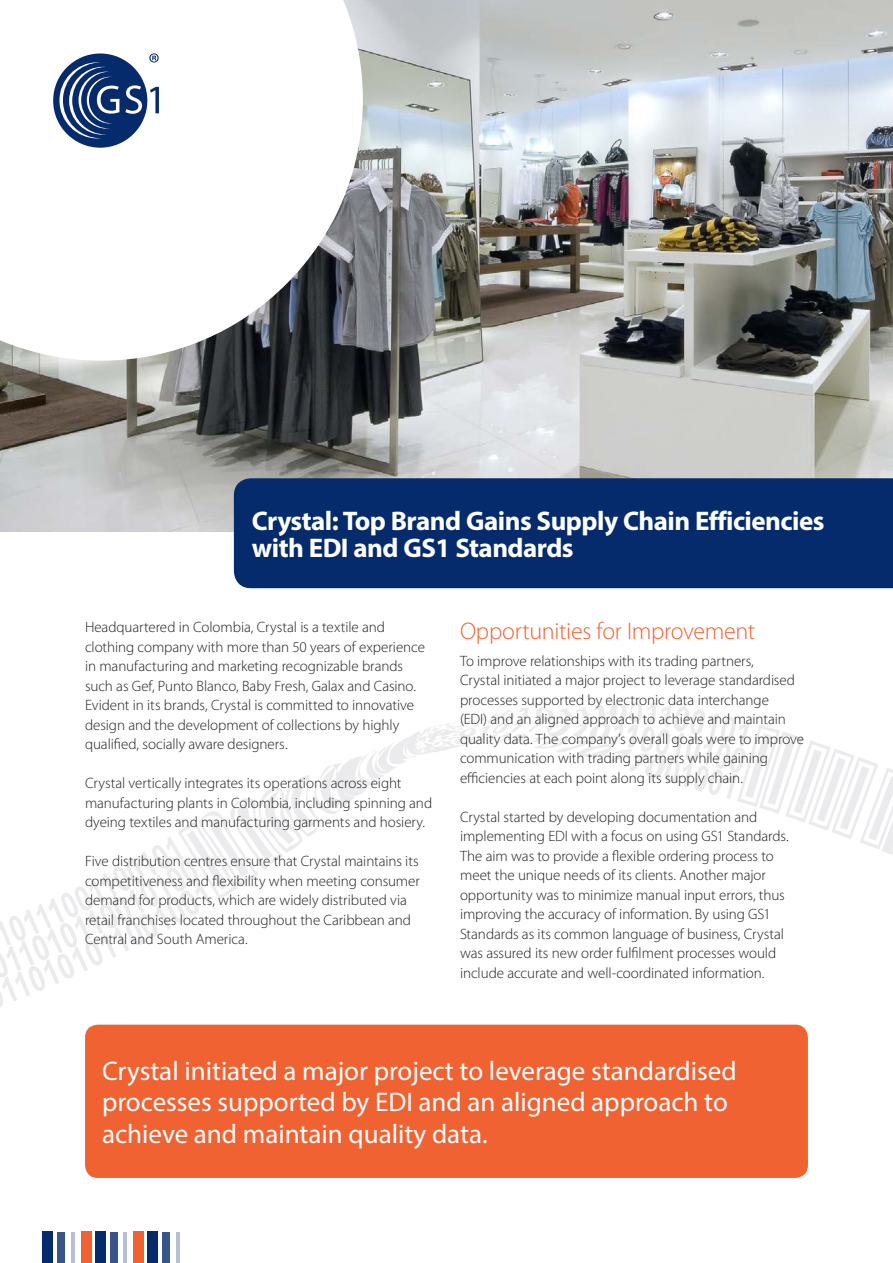
<style>
.page{position:relative;width:893px;height:1263px;background:#fff}
.page>*{position:absolute;margin:0;border:0;box-sizing:border-box;transform-origin:0 0}
.t1{font:27px/31.5px "Myriad Pro";color:#fff}
.texte{font:700 27px/27px "Myriad Pro";letter-spacing:-.02em;color:#fff}
._0_subhead{font:300 24px "Myriad Pro";letter-spacing:-.015em;color:#f16232}
._1_text{font:300 15px/19.5px "Myriad Pro";letter-spacing:-.005em;color:#231f20}
</style>
<div class="page">
<svg style="left:0;top:702px;width:893px;height:305px"></svg>
<img style="left:0;top:0;width:893px;height:531px">
<div style="left:42px;top:1232px;width:11px;height:31px;background:#052b6c"></div>
<div style="left:95px;top:1232px;width:10px;height:31px;background:#052b6c"></div>
<div style="left:147px;top:1232px;width:10px;height:31px;background:#052b6c"></div>
<div style="left:81px;top:1232px;width:11px;height:31px;background:#f16232"></div>
<div style="left:133px;top:1232px;width:11px;height:31px;background:#f16232"></div>
<div style="left:58px;top:1232px;width:7px;height:31px;background:#375589"></div>
<div style="left:110px;top:1232px;width:7px;height:31px;background:#375589"></div>
<div style="left:162px;top:1232px;width:7px;height:31px;background:#375589"></div>
<hr style="left:71px;top:1232px;width:3px;height:31px;background:#052b6c">
<hr style="left:124px;top:1232px;width:3px;height:31px;background:#052b6c">
<hr style="left:176px;top:1232px;width:3px;height:31px;background:#052b6c">
<svg style="left:0;top:0;width:363px;height:361px"></svg>
<div style="left:234px;top:478px;width:659px;height:110px;background:#052b6c"></div>
<svg style="left:149px;top:53px;width:10px;height:10px"></svg>
<div style="left:53px;top:53px;width:94px;height:95px;background:#052b6c;border-radius:50%"></div>
<svg style="left:125px;top:85px;width:17px;height:29px"></svg>
<svg style="left:150px;top:87px;width:9px;height:26px"></svg>
<svg style="left:59px;top:62px;width:60px;height:76px"></svg>
<div style="left:85px;top:1025px;width:723px;height:153px;background:#f16232;border-radius:13px"></div>
<p class="texte" style="left:252px;top:506px;width:574px">Crystal: Top Brand Gains Supply Chain Efficiencies with EDI and GS1 Standards</p>
<p class="_1_text" style="left:85px;top:617px;width:341px">Headquartered in Colombia, Crystal is a textile and clothing company with more than 50 years of experience in manufacturing and marketing recognizable brands such as Gef, Punto Blanco, Baby Fresh, Galax and Casino.<br>Evident in its brands, Crystal is committed to innovative design and the development of collections by highly qualified, socially aware designers.</p>
<p class="_1_text" style="left:85px;top:773px;width:349px">Crystal vertically integrates its operations across eight manufacturing plants in Colombia, including spinning and dyeing textiles and manufacturing garments and hosiery.</p>
<p class="_1_text" style="left:85px;top:851px;width:336px">Five distribution centres ensure that Crystal maintains its competitiveness and flexibility when meeting consumer demand for products, which are widely distributed via retail franchises located throughout the Caribbean and Central and South America.</p>
<p class="_0_subhead" style="left:460px;top:616px;width:297px">Opportunities for Improvement</p>
<p class="_1_text" style="left:460px;top:651px;width:346px">To improve relationships with its trading partners,<br>Crystal initiated a major project to leverage standardised processes supported by electronic data interchange<br>(EDI) and an aligned approach to achieve and maintain quality data. The company’s overall goals were to improve communication with trading partners while gaining efficiencies at each point along its supply chain.</p>
<p class="_1_text" style="left:460px;top:807px;width:330px">Crystal started by developing documentation and implementing EDI with a focus on using GS1 Standards.<br>The aim was to provide a flexible ordering process to meet the unique needs of its clients. Another major opportunity was to minimize manual input errors, thus improving the accuracy of information. By using GS1<br>Standards as its common language of business, Crystal was assured its new order fulfilment processes would include accurate and well-coordinated information.</p>
<p class="t1" style="left:102px;top:1055px;width:636px">Crystal initiated a major project to leverage standardised processes supported by EDI and an aligned approach to achieve and maintain quality data.</p>
</div>
